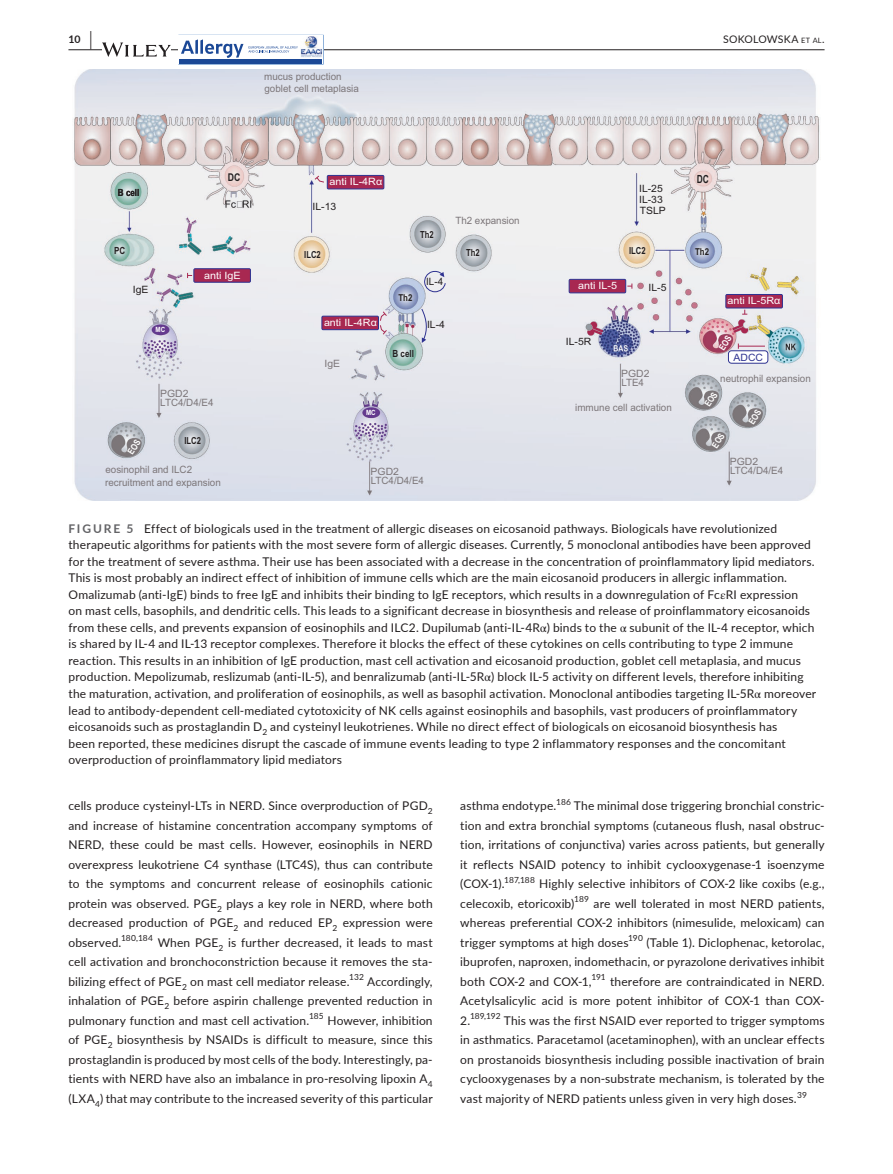
<style>
.page{position:relative;width:893px;height:1174px;background:#fff}
.page>*{position:absolute;margin:0;border:0;box-sizing:border-box;transform-origin:0 0}
.t1{font:12px/19.5px "Lato";letter-spacing:.015em;color:#231f20;text-align:justify}
.t2{font:700 10.65px "Arial Narrow";color:#231f20}
.t3{font:10.5px "Lato";letter-spacing:.015em;color:#231f20}
.t4{font:700 10.5px "Lato";color:#231f20}
.t5{font:10.05px/12.6px "Arial";color:#7c7679}
.t6{font:10.05px "Arial";color:#fff;scale:1.07 1}
.t7{font:10.05px/10.9px "Arial";color:#231f20}
.t8{font:10.05px "Arial";color:#2f3391}
.t9{font:700 9.9px "Arial Narrow";color:#231f20}
.t10{font:700 9.75px "Arial Narrow";color:#231f20;scale:.96 1}
.t11{font:700 9.45px "Arial Narrow";color:#231f20}
.t12{font:8.4px "Lato";color:#231f20}
.t13{font:700 7.2px "Arial Narrow";color:#fff;scale:1.06 1}
.s1{font-size:19.5px}
.s2{font-size:7.35px}
.s3{font-weight:700;color:#636366}
.s4{font-family:"STIX"}
</style>
<div class="page">
<hr style="left:68px;top:49px;width:756px;height:1px;background:#231f20">
<svg style="left:102px;top:42px;width:69px;height:15px"></svg>
<svg style="left:178px;top:35px;width:146px;height:30px"></svg>
<div style="left:180px;top:59px;width:142px;height:5px;background:#1b4896"></div>
<img style="left:301px;top:36px;width:22px;height:22px">
<img style="left:74px;top:69px;width:746px;height:432px">
<div style="left:569px;top:279px;width:57px;height:14px;background:#a82851"></div>
<div style="left:569px;top:279px;width:57px;height:14px;border:1px solid #2f3391"></div>
<div style="left:726px;top:294px;width:56px;height:14px;background:#a82851"></div>
<div style="left:726px;top:294px;width:57px;height:14px;border:1px solid #2f3391"></div>
<svg style="left:587px;top:321px;width:16px;height:15px"></svg>
<svg style="left:627px;top:283px;width:6px;height:6px"></svg>
<div style="left:194px;top:269px;width:56px;height:13px;background:#a82851"></div>
<div style="left:194px;top:268px;width:57px;height:14px;border:1px solid #2f3391"></div>
<div style="left:322px;top:316px;width:56px;height:14px;background:#a82851"></div>
<div style="left:322px;top:316px;width:57px;height:14px;border:1px solid #2f3391"></div>
<div style="left:327px;top:175px;width:57px;height:14px;background:#a82851"></div>
<div style="left:327px;top:175px;width:57px;height:14px;border:1px solid #2f3391"></div>
<svg style="left:187px;top:273px;width:5px;height:5px"></svg>
<svg style="left:421px;top:308px;width:7px;height:35px"></svg>
<svg style="left:423px;top:270px;width:23px;height:22px"></svg>
<svg style="left:314px;top:175px;width:11px;height:8px"></svg>
<svg style="left:379px;top:311px;width:8px;height:24px"></svg>
<div style="left:728px;top:351px;width:40px;height:12px;background:#fff;border-radius:3px"></div>
<div style="left:728px;top:350px;width:40px;height:13px;border:1px solid #2f3391;border-radius:3px"></div>
<svg style="left:697px;top:175px;width:12px;height:8px"></svg>
<svg style="left:718px;top:310px;width:47px;height:40px;background:#d9bbc1"></svg>
<svg style="left:711px;top:432px;width:14px;height:16px"></svg>
<svg style="left:748px;top:409px;width:14px;height:15px"></svg>
<svg style="left:704px;top:391px;width:14px;height:16px"></svg>
<svg style="left:127px;top:439px;width:14px;height:15px"></svg>
<p class="t4" style="left:68px;top:31px;width:25px">10 <span class="s1">|</span></p>
<p class="t3" style="left:723px;top:31px;width:103px">SOKOLOWSKA <span class="s2">et al</span>.</p>
<p class="t5" style="left:264px;top:70px;width:96px">mucus production goblet cell metaplasia</p>
<p class="t9" style="left:118px;top:185px;width:23px">B cell</p>
<p class="t9" style="left:114px;top:243px;width:13px">PC</p>
<p class="t7" style="left:133px;top:284px;width:17px">IgE</p>
<p class="t13" style="left:156px;top:324px;width:11px">MC</p>
<p class="t2" style="left:228px;top:169px;width:14px">DC</p>
<p class="t6" style="left:204px;top:268px;width:36px">anti IgE</p>
<p class="t5" style="left:160px;top:387px;width:30px">PGD2</p>
<p class="t5" style="left:160px;top:397px;width:55px">LTC4/D4/E4</p>
<p class="t10" style="left:184px;top:433px;width:19px">ILC2</p>
<p class="t5" style="left:105px;top:463px;width:88px">eosinophil and ILC2</p>
<p class="t5" style="left:105px;top:476px;width:117px">recruitment and expansion</p>
<p class="t6" style="left:329px;top:175px;width:51px">anti IL-4Rα</p>
<p class="t7" style="left:312px;top:201px;width:25px">IL-13</p>
<p class="t10" style="left:304px;top:247px;width:19px">ILC2</p>
<p class="t6" style="left:324px;top:316px;width:51px">anti IL-4Rα</p>
<p class="t5" style="left:324px;top:358px;width:17px">IgE</p>
<p class="t10" style="left:420px;top:227px;width:16px">Th2</p>
<p class="t11" style="left:398px;top:290px;width:15px">Th2</p>
<p class="t9" style="left:393px;top:345px;width:23px">B cell</p>
<p class="t7" style="left:426px;top:276px;width:18px">IL-4</p>
<p class="t7" style="left:427px;top:319px;width:19px">IL-4</p>
<p class="t5" style="left:455px;top:215px;width:66px">Th2 expansion</p>
<p class="t10" style="left:466px;top:246px;width:16px">Th2</p>
<p class="t13" style="left:366px;top:407px;width:11px">MC</p>
<p class="t5" style="left:371px;top:465px;width:30px">PGD2</p>
<p class="t5" style="left:371px;top:474px;width:55px">LTC4/D4/E4</p>
<p class="t7" style="left:639px;top:183px;width:28px">IL-25<br>IL-33<br>TSLP</p>
<p class="t6" style="left:578px;top:279px;width:38px">anti IL-5</p>
<p class="t10" style="left:629px;top:243px;width:19px">ILC2</p>
<p class="t7" style="left:649px;top:282px;width:19px">IL-5</p>
<p class="t7" style="left:566px;top:336px;width:27px">IL-5R</p>
<p class="t5" style="left:621px;top:367px;width:30px">PGD2</p>
<p class="t5" style="left:621px;top:377px;width:24px">LTE4</p>
<p class="t5" style="left:575px;top:401px;width:98px">immune cell activation</p>
<p class="t11" style="left:695px;top:244px;width:15px">Th2</p>
<p class="t6" style="left:727px;top:294px;width:51px">anti IL-5Rα</p>
<p class="t8" style="left:734px;top:350px;width:31px">ADCC</p>
<p class="t5" style="left:720px;top:372px;width:92px">neutrophil expansion</p>
<p class="t5" style="left:730px;top:455px;width:30px">PGD2</p>
<p class="t5" style="left:730px;top:464px;width:55px">LTC4/D4/E4</p>
<p class="t1" style="left:68px;top:520px;width:749px;line-height:16.5px;text-align:left"><span class="s3">FIGURE 5</span> Effect of biologicals used in the treatment of allergic diseases on eicosanoid pathways. Biologicals have revolutionized therapeutic algorithms for patients with the most severe form of allergic diseases. Currently, 5 monoclonal antibodies have been approved for the treatment of severe asthma. Their use has been associated with a decrease in the concentration of proinflammatory lipid mediators.<br>This is most probably an indirect effect of inhibition of immune cells which are the main eicosanoid producers in allergic inflammation.<br>Omalizumab (anti-IgE) binds to free IgE and inhibits their binding to IgE receptors, which results in a downregulation of Fc<span class="s4">ε</span>RI expression<br>on mast cells, basophils, and dendritic cells. This leads to a significant decrease in biosynthesis and release of proinflammatory eicosanoids from these cells, and prevents expansion of eosinophils and ILC2. Dupilumab (anti-IL-4R<span class="s4">α</span>) binds to the <span class="s4">α</span> subunit of the IL-4 receptor, which is shared by IL-4 and IL-13 receptor complexes. Therefore it blocks the effect of these cytokines on cells contributing to type 2 immune reaction. This results in an inhibition of IgE production, mast cell activation and eicosanoid production, goblet cell metaplasia, and mucus production. Mepolizumab, reslizumab (anti-IL-5), and benralizumab (anti-IL-5R<span class="s4">α</span>) block IL-5 activity on different levels, therefore inhibiting the maturation, activation, and proliferation of eosinophils, as well as basophil activation. Monoclonal antibodies targeting IL-5R<span class="s4">α</span> moreover lead to antibody-dependent cell-mediated cytotoxicity of NK cells against eosinophils and basophils, vast producers of proinflammatory eicosanoids such as prostaglandin D<sub>2</sub> and cysteinyl leukotrienes. While no direct effect of biologicals on eicosanoid biosynthesis has<br>been reported, these medicines disrupt the cascade of immune events leading to type 2 inflammatory responses and the concomitant overproduction of proinflammatory lipid mediators</p>
<p class="t1" style="left:68px;top:795px;width:366px">cells produce cysteinyl-LTs in NERD. Since overproduction of PGD<sub>2 </sub>and increase of histamine concentration accompany symptoms of NERD, these could be mast cells. However, eosinophils in NERD overexpress leukotriene C4 synthase (LTC4S), thus can contribute to the symptoms and concurrent release of eosinophils cationic protein was observed. PGE<sub>2</sub> plays a key role in NERD, where both decreased production of PGE<sub>2</sub> and reduced EP<sub>2</sub> expression were observed.</p>
<p class="t12" style="left:121px;top:932px;width:33px">180,184</p>
<p class="t1" style="left:68px;top:932px;width:366px;text-indent:89px">When PGE<sub>2</sub> is further decreased, it leads to mast cell activation and bronchoconstriction because it removes the sta&shy;bilizing effect of PGE<sub>2</sub> on mast cell mediator release.<sup>132</sup> Accordingly, inhalation of PGE<sub>2</sub> before aspirin challenge prevented reduction in pulmonary function and mast cell activation.<sup>185</sup> However, inhibition of PGE<sub>2</sub> biosynthesis by NSAIDs is difficult to measure, since this prostaglandin is produced by most cells of the body. Interestingly, pa&shy;tients with NERD have also an imbalance in pro-resolving lipoxin A<sub>4 </sub>(LXA<sub>4</sub>) that may contribute to the increased severity of this particular</p>
<p class="t1" style="left:460px;top:795px;width:366px">asthma endotype.<sup>186</sup> The minimal dose triggering bronchial constric&shy;tion and extra bronchial symptoms (cutaneous flush, nasal obstruc&shy;tion, irritations of conjunctiva) varies across patients, but generally it reflects NSAID potency to inhibit cyclooxygenase-1 isoenzyme (COX-1).</p>
<p class="t12" style="left:504px;top:874px;width:32px">187,188</p>
<p class="t1" style="left:460px;top:873px;width:366px;text-indent:79px">Highly selective inhibitors of COX-2 like coxibs (e.g., celecoxib, etoricoxib)</p>
<p class="t12" style="left:574px;top:893px;width:16px">189</p>
<p class="t1" style="left:460px;top:893px;width:366px;text-indent:133px">are well tolerated in most NERD patients, whereas preferential COX-2 inhibitors (nimesulide, meloxicam) can trigger symptoms at high doses</p>
<p class="t12" style="left:628px;top:932px;width:16px">190</p>
<p class="t1" style="left:460px;top:932px;width:366px;text-indent:186px">(Table 1). Diclophenac, ketorolac, ibuprofen, naproxen, indomethacin, or pyrazolone derivatives inhibit both COX-2 and COX-1,<sup>191</sup> therefore are contraindicated in NERD.<br>Acetylsalicylic acid is more potent inhibitor of COX-1 than COX-2.<sup>189,192</sup> This was the first NSAID ever reported to trigger symptoms in asthmatics. Paracetamol (acetaminophen), with an unclear effects on prostanoids biosynthesis including possible inactivation of brain cyclooxygenases by a non-substrate mechanism, is tolerated by the vast majority of NERD patients unless given in very high doses.<sup>39</sup></p>
</div>
